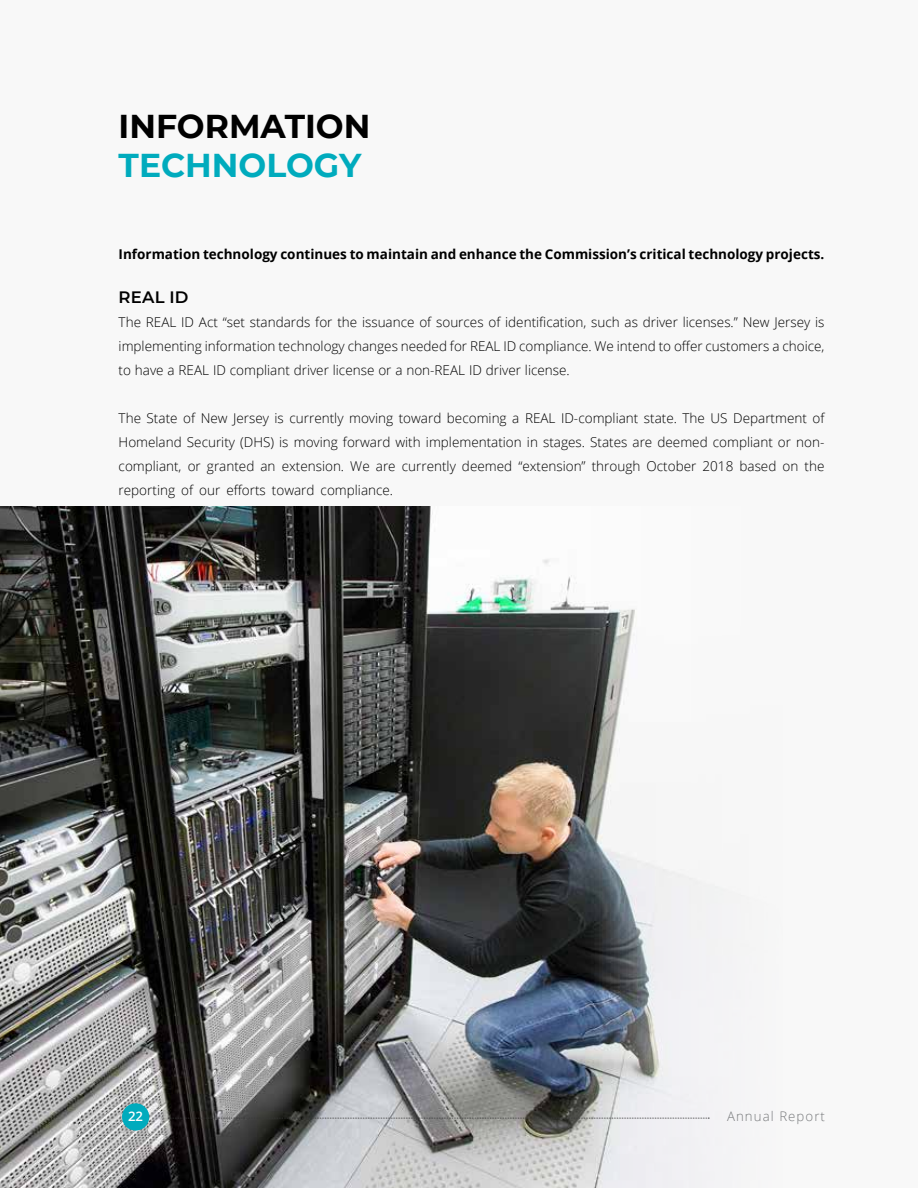
<style>
.page{position:relative;width:918px;height:1188px;background:#f8f8f8}
.page>*{position:absolute;margin:0;border:0;box-sizing:border-box;transform-origin:0 0}
.t1{font:700 33px "Montserrat";color:#000}
.t2{font:700 33px "Montserrat";color:#00abbd}
.t3{font:600 16.5px "Montserrat";letter-spacing:.005em;color:#000}
.t4{font:300 13.5px/24px "Open Sans";color:#000;text-align:justify}
.t5{font:700 13.5px "Open Sans";color:#000}
.t6{font:300 13.2px "Open Sans";letter-spacing:.08em;color:#787a7c}
.t7{font:600 13.2px "Open Sans";color:#fff}
</style>
<div class="page">
<img style="left:0;top:506px;width:710px;height:682px">
<div style="left:122px;top:1103px;width:27px;height:28px;background:#00abbd;border-radius:50%"></div>
<svg style="left:168px;top:1118px;width:541px;height:1px"></svg>
<h1 class="t1" style="left:119px;top:102px;width:253px">INFORMATION</h1>
<h1 class="t2" style="left:119px;top:142px;width:244px">TECHNOLOGY</h1>
<p class="t5" style="left:119px;top:245px;width:707px">Information technology continues to maintain and enhance the Commission’s critical technology projects.</p>
<p class="t3" style="left:119px;top:285px;width:71px">REAL ID</p>
<p class="t4" style="left:119px;top:309px;width:707px">The REAL ID Act “set standards for the issuance of sources of identification, such as driver licenses.” New Jersey is implementing information technology changes needed for REAL ID compliance. We intend to offer customers a choice, to have a REAL ID compliant driver license or a non-REAL ID driver license.</p>
<p class="t4" style="left:119px;top:405px;width:707px">The State of New Jersey is currently moving toward becoming a REAL ID-compliant state. The US Department of Homeland Security (DHS) is moving forward with implementation in stages. States are deemed compliant or non&shy;compliant, or granted an extension. We are currently deemed “extension” through October 2018 based on the reporting of our efforts toward compliance.</p>
<p class="t7" style="left:128px;top:1107px;width:17px">22</p>
<p class="t6" style="left:727px;top:1108px;width:99px">Annual Report</p>
</div>
